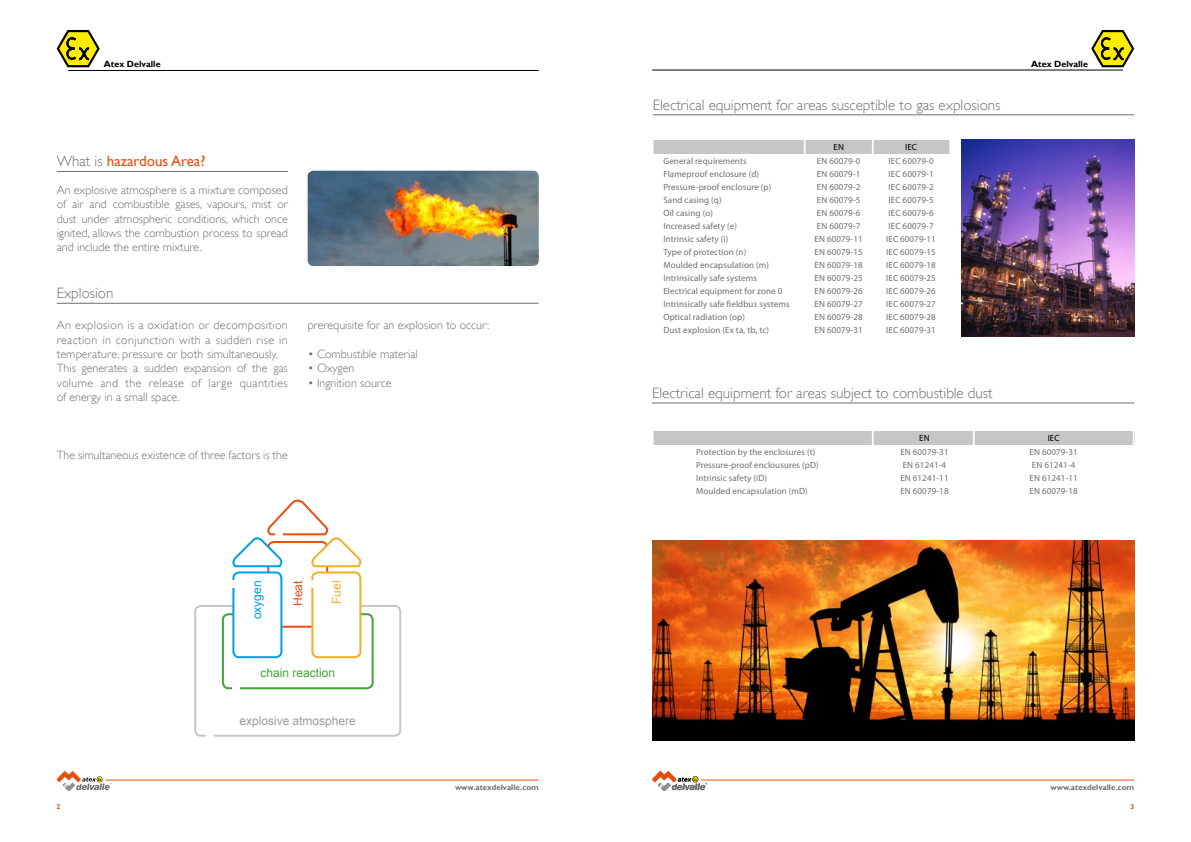
<style>
.page{position:relative;width:1191px;height:842px;background:#fff}
.page>*{position:absolute;margin:0;border:0;box-sizing:border-box;transform-origin:0 0}
.t1{font:300 15px "Gill Sans";color:#706f6f}
.t2{font:15px "Gill Sans";color:#e94e0f}
.t3{font:300 12px/14.4px "Gill Sans";color:#706f6f;text-align:justify}
.t4{font:300 12px/14.4px "Gill Sans";letter-spacing:.03em;color:#706f6f}
.t5{font:12px "Arial";color:#9d9d9c}
.t6{font:12px "Arial";color:#3fa535}
.t7{font:12px "Arial";color:#009fe3}
.t8{font:12px "Arial";color:#e94e0f}
.t9{font:12px "Arial";color:#f0af29}
.t10{font:9px/13px "Myriad Pro";letter-spacing:.01em;color:#706f6f}
.t11{font:700 9px "Gill Sans";color:#000}
.t12{font:9px "Myriad Pro";letter-spacing:.01em;color:#000}
.t13{font:700 8px "Gill Sans";color:#706f6f}
.t14{font:700 7px "Gill Sans";color:#e94e0f}
.s1{font-weight:300;color:#706f6f}
</style>
<div class="page">
<hr style="left:106px;top:780px;width:432px;height:1px;background:#e94e0f">
<hr style="left:701px;top:780px;width:433px;height:1px;background:#e94e0f">
<hr style="left:68px;top:70px;width:471px;height:1px;background:#000">
<hr style="left:652px;top:70px;width:471px;height:1px;background:#000">
<svg style="left:56px;top:771px;width:56px;height:20px"></svg>
<svg style="left:57px;top:30px;width:43px;height:37px"></svg>
<svg style="left:1091px;top:30px;width:43px;height:37px"></svg>
<hr style="left:57px;top:171px;width:231px;height:1px;background:#706f6f">
<hr style="left:57px;top:303px;width:482px;height:1px;background:#706f6f">
<div style="left:194px;top:605px;width:207px;height:132px;border:2px solid #c6c6c6;border-radius:6px"></div>
<div style="left:222px;top:613px;width:151px;height:76px;border:2px solid #3fa535;border-radius:6px"></div>
<div style="left:268px;top:542px;width:59px;height:85px;background:#fff;border-radius:6px"></div>
<div style="left:233px;top:572px;width:48px;height:85px;background:#fff;border-radius:6px"></div>
<div style="left:232px;top:571px;width:50px;height:87px;border:2px solid #009fe3;border-radius:6px"></div>
<div style="left:312px;top:572px;width:48px;height:85px;background:#fff;border-radius:6px"></div>
<div style="left:311px;top:571px;width:50px;height:87px;border:2px solid #f0af29;border-radius:6px"></div>
<svg style="left:232px;top:499px;width:130px;height:69px"></svg>
<div style="left:229px;top:581px;width:7px;height:7px;background:#fff"></div>
<div style="left:309px;top:581px;width:7px;height:7px;background:#fff"></div>
<div style="left:275px;top:530px;width:7px;height:7px;background:#fff"></div>
<div style="left:232px;top:684px;width:8px;height:7px;background:#fff"></div>
<div style="left:206px;top:732px;width:8px;height:8px;background:#fff"></div>
<svg style="left:652px;top:771px;width:55px;height:20px"></svg>
<img style="left:652px;top:541px;width:482px;height:199px">
<hr style="left:653px;top:115px;width:481px;height:1px;background:#706f6f">
<hr style="left:652px;top:403px;width:482px;height:1px;background:#706f6f">
<div style="left:653px;top:140px;width:296px;height:14px;background:#c6c6c6"></div>
<div style="left:652px;top:432px;width:482px;height:13px;background:#c6c6c6"></div>
<div style="left:652px;top:431px;width:1px;height:66px;border:1px solid #fff"></div>
<div style="left:1133px;top:431px;width:1px;height:66px;border:1px solid #fff"></div>
<div style="left:872px;top:431px;width:1px;height:65px;border:1px solid #fff"></div>
<div style="left:973px;top:431px;width:1px;height:66px;border:1px solid #fff"></div>
<img style="left:961px;top:140px;width:173px;height:197px">
<img style="left:308px;top:171px;width:231px;height:95px">
<p class="t11" style="left:104px;top:59px;width:58px">Atex Delvalle</p>
<p class="t11" style="left:1031px;top:58px;width:58px">Atex Delvalle</p>
<h1 class="t1" style="left:653px;top:96px;width:349px">Electrical equipment for areas susceptible to gas explosions</h1>
<h1 class="t2" style="left:57px;top:152px;width:150px"><span class="s1">What is</span> hazardous Area?</h1>
<h2 class="t3" style="left:57px;top:182px;width:233px">An explosive atmosphere is a mixture composed of air and combustible gases, vapours, mist or dust under atmospheric conditions, which once ignited, allows the combustion process to spread and include the entire mixture.</h2>
<h1 class="t1" style="left:57px;top:284px;width:58px">Explosion</h1>
<p class="t4" style="left:57px;top:318px;width:233px">An explosion is a oxidation or decomposition reaction in conjunction with a sudden rise in temperature, pressure or both simultaneously.<br>This generates a sudden expansion of the gas volume and the release of large quantities of energy in a small space.</p>
<h2 class="t3" style="left:57px;top:447px;width:233px">The simultaneous existence of three factors is the</h2>
<h2 class="t3" style="left:308px;top:318px;width:183px">prerequisite for an explosion to occur:</h2>
<h2 class="t3" style="left:308px;top:347px;width:112px">• Combustible material</h2>
<h2 class="t3" style="left:308px;top:361px;width:48px">• Oxygen</h2>
<h2 class="t3" style="left:308px;top:375px;width:85px">• Ingnition source</h2>
<h2 class="t8" style="left:290px;top:606px;width:27px;rotate:-90deg">Heat</h2>
<h2 class="t7" style="left:249px;top:619px;width:40px;rotate:-90deg">oxygen</h2>
<h2 class="t9" style="left:329px;top:604px;width:25px;rotate:-90deg">Fuel</h2>
<h2 class="t6" style="left:260px;top:665px;width:76px">chain reaction</h2>
<h2 class="t5" style="left:239px;top:713px;width:118px">explosive atmosphere</h2>
<p class="t10" style="left:663px;top:154px;width:128px">General requirements<br>Flameproof enclosure (d)<br>Pressure-proof enclosure (p)<br>Sand casing (q)<br>Oil casing (o)<br>Increased safety (e)<br>Intrinsic safety (i)<br>Type of protection (n)<br>Moulded encapsulation (m)<br>Intrinsically safe systems<br>Electrical equipment for zone 0<br>Intrinsically safe fieldbus systems<br>Optical radiation (op)<br>Dust explosion (Ex ta, tb, tc)</p>
<p class="t12" style="left:833px;top:142px;width:12px">EN</p>
<p class="t10" style="left:814px;top:155px;width:50px">EN 60079-0<br>EN 60079-1<br>EN 60079-2<br>EN 60079-5<br>EN 60079-6<br>EN 60079-7<br>EN 60079-11<br>EN 60079-15<br>EN 60079-18<br>EN 60079-25<br>EN 60079-26<br>EN 60079-27<br>EN 60079-28<br>EN 60079-31</p>
<p class="t12" style="left:905px;top:142px;width:13px">IEC</p>
<p class="t10" style="left:886px;top:154px;width:51px">IEC 60079-0<br>IEC 60079-1<br>IEC 60079-2<br>IEC 60079-5<br>IEC 60079-6<br>IEC 60079-7<br>IEC 60079-11<br>IEC 60079-15<br>IEC 60079-18<br>IEC 60079-25<br>IEC 60079-26<br>IEC 60079-27<br>IEC 60079-28<br>IEC 60079-31</p>
<h1 class="t1" style="left:652px;top:384px;width:342px">Electrical equipment for areas subject to combustible dust</h1>
<p class="t10" style="left:696px;top:446px;width:124px">Protection by the enclosures (t)<br>Pressure-proof enclousures (pD)<br>Intrinsic safety (iD)<br>Moulded encapsulation (mD)</p>
<p class="t12" style="left:919px;top:433px;width:12px">EN</p>
<p class="t10" style="left:900px;top:446px;width:50px">EN 60079-31<br>EN 61241-4<br>EN 61241-11<br>EN 60079-18</p>
<p class="t12" style="left:1047px;top:433px;width:13px">IEC</p>
<p class="t10" style="left:1029px;top:446px;width:50px">EN 60079-31<br>EN 61241-4<br>EN 61241-11<br>EN 60079-18</p>
<p class="t13" style="left:455px;top:783px;width:85px">www.atexdelvalle.com</p>
<p class="t13" style="left:1050px;top:783px;width:85px">www.atexdelvalle.com</p>
<p class="t14" style="left:57px;top:803px;width:5px">2</p>
<p class="t14" style="left:1130px;top:803px;width:5px">3</p>
</div>
